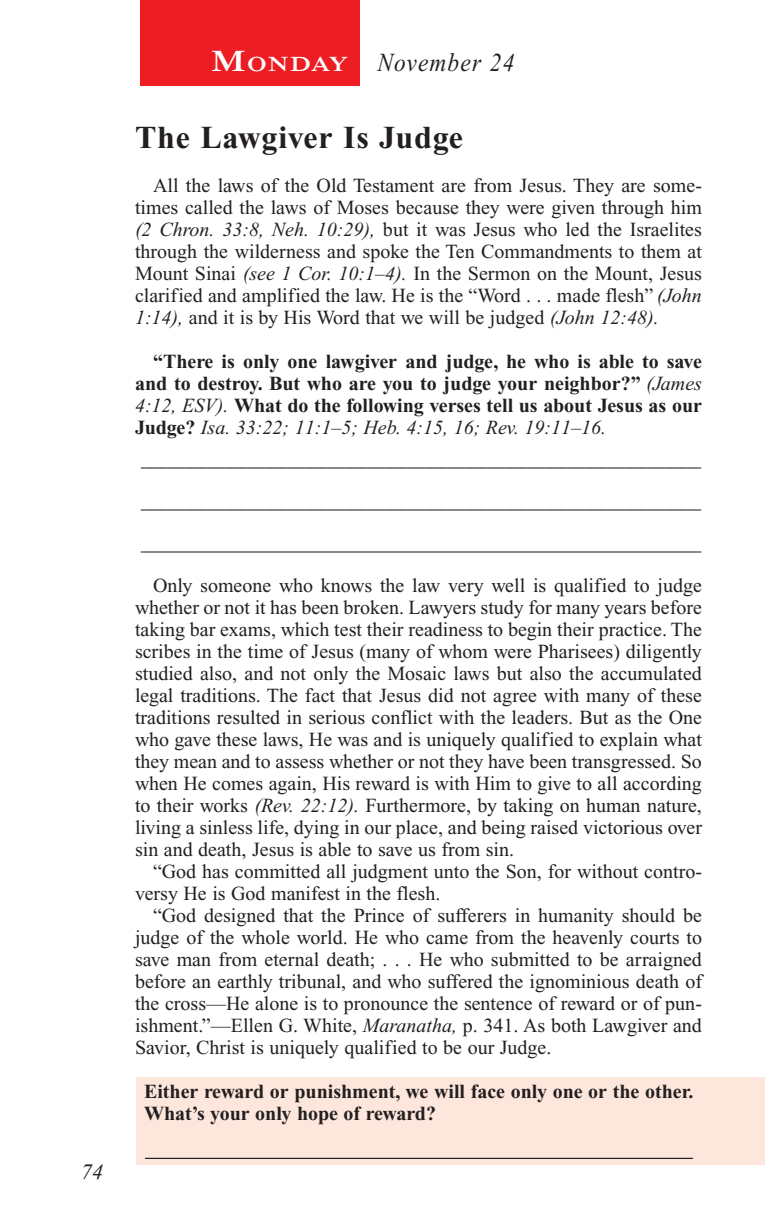
<style>
.page{position:relative;width:783px;height:1224px;background:#fff}
.page>*{position:absolute;margin:0;border:0;box-sizing:border-box;transform-origin:0 0}
.Head{font:700 32px "Times New Roman PS Std";letter-spacing:.025em;color:#231f20}
.Lesson_Dates{font:italic 26px "Times New Roman PS Std";letter-spacing:.05em;color:#231f20;scale:.9 1}
.t1{font:italic 22px "Times New Roman PS Std";color:#231f20}
.Daily_Header{font:600 21px "Times NRMT Std";letter-spacing:.045em;color:#fff;scale:1.1 1}
.Body{font:20px/22px "Times New Roman PS Std";color:#231f20}
.Body-2{font:700 20px/22px "Times New Roman PS Std";color:#231f20;text-align:justify}
.Blank_Lines{font:20px "Times New Roman PS Std";color:#231f20}
.x-screened_box-text{font:700 20px/22px "Times New Roman PS Std";color:#231f20}
.Blank_Lines_SB{font:20px "Times New Roman PS Std";color:#231f20}
.s1{font-size:30px}
.s2{font-style:italic}
.s3{font-weight:400;font-style:italic}
</style>
<div class="page">
<div style="left:140px;top:0;width:220px;height:86px;background:#ee1d23"></div>
<div style="left:137px;top:1077px;width:628px;height:88px;background:#fde7dc"></div>
<hr style="left:145px;top:1158px;width:548px;height:1px;background:#231f20">
<p class="t1" style="left:81px;top:1160px;width:23px">74</p>
<p class="Daily_Header" style="left:211px;top:52px;width:127px"><span class="s1">M</span>ONDAY</p>
<p class="Lesson_Dates" style="left:378px;top:48px;width:154px">November 24</p>
<p class="Head" style="left:135px;top:120px;width:330px">The Lawgiver Is Judge</p>
<p class="Body" style="left:135px;top:175px;width:569px;text-indent:18px">All the laws of the Old Testament are from Jesus. They are some&shy;times called the laws of Moses because they were given through him <span class="s2">(2 Chron. 33:8, Neh. 10:29),</span> but it was Jesus who led the Israelites through the wilderness and spoke the Ten Commandments to them at Mount Sinai <span class="s2">(see 1 Cor. 10:1–4).</span> In the Sermon on the Mount, Jesus clarified and amplified the law. He is the “Word . . . made flesh” <span class="s2">(John 1:14),</span> and it is by His Word that we will be judged <span class="s2">(John 12:48).</span></p>
<p class="Body-2" style="left:135px;top:351px;width:569px;text-indent:18px">“There is only one lawgiver and judge, he who is able to save and to destroy. But who are you to judge your neighbor?” <span class="s3">(James 4:12, ESV).</span> What do the following verses tell us about Jesus as our Judge? <span class="s3">Isa. 33:22; 11:1–5; Heb. 4:15, 16; Rev. 19:11–16.</span></p>
<p class="Blank_Lines_SB" style="left:141px;top:449px;width:561px">________________________________________________________</p>
<p class="Blank_Lines" style="left:141px;top:491px;width:561px">________________________________________________________</p>
<p class="Blank_Lines" style="left:141px;top:533px;width:561px">________________________________________________________</p>
<p class="Body" style="left:135px;top:575px;width:569px;text-align:justify;text-indent:18px">Only someone who knows the law very well is qualified to judge whether or not it has been broken. Lawyers study for many years before taking bar exams, which test their readiness to begin their practice. The scribes in the time of Jesus (many of whom were Pharisees) diligently studied also, and not only the Mosaic laws but also the accumulated legal traditions. The fact that Jesus did not agree with many of these traditions resulted in serious conflict with the leaders. But as the One who gave these laws, He was and is uniquely qualified to explain what they mean and to assess whether or not they have been transgressed. So when He comes again, His reward is with Him to give to all according to their works <span class="s2">(Rev. 22:12).</span> Furthermore, by taking on human nature, living a sinless life, dying in our place, and being raised victorious over sin and death, Jesus is able to save us from sin.</p>
<p class="Body" style="left:135px;top:861px;width:568px;text-indent:18px">“God has committed all judgment unto the Son, for without contro&shy;versy He is God manifest in the flesh.</p>
<p class="Body" style="left:135px;top:905px;width:569px;text-align:justify;text-indent:18px">“God designed that the Prince of sufferers in humanity should be judge of the whole world. He who came from the heavenly courts to save man from eternal death; . . . He who submitted to be arraigned before an earthly tribunal, and who suffered the ignominious death of the cross—He alone is to pronounce the sentence of reward or of pun&shy;ishment.”—Ellen G. White, <span class="s2">Maranatha,</span> p. 341. As both Lawgiver and Savior, Christ is uniquely qualified to be our Judge.</p>
<p class="x-screened_box-text" style="left:144px;top:1081px;width:551px">Either reward or punishment, we will face only one or the other.<br>What’s your only hope of reward?</p>
</div>
